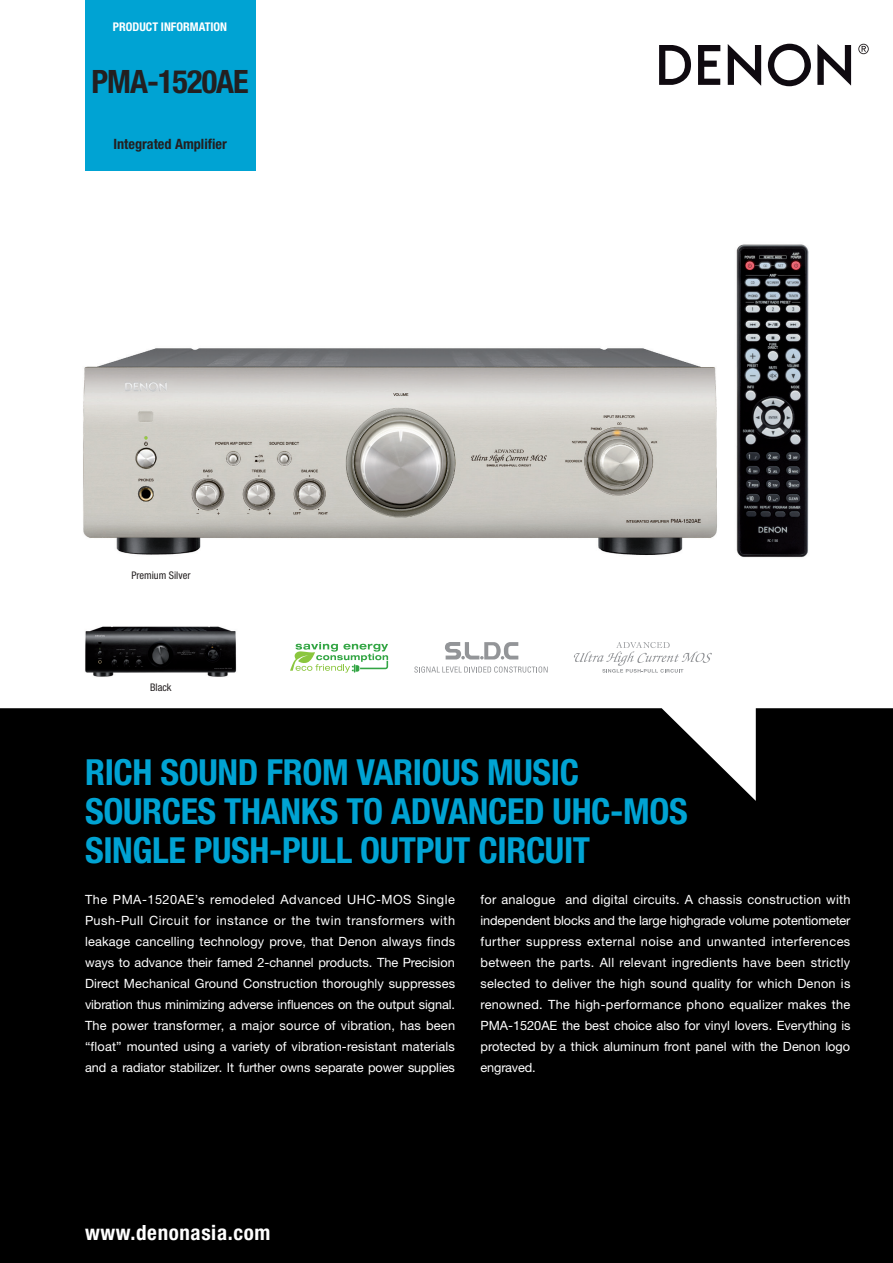
<style>
.page{position:relative;width:893px;height:1263px;background:#fff}
.page>*{position:absolute;margin:0;border:0;box-sizing:border-box;transform-origin:0 0}
.t1{font:700 condensed 36px "Helvetica Neue";letter-spacing:-.01em;color:#00a3d3}
.t2{font:700 condensed 32.25px "Helvetica Neue";letter-spacing:-.03em;color:#231f20}
.t3{font:700 condensed 21px "Helvetica Neue";letter-spacing:.03em;color:#fff}
.t4{font:700 condensed 14.25px "Helvetica Neue";color:#231f20}
.t5{font:12.75px/21px "Helvetica Neue LTW1 G";letter-spacing:-.005em;color:#fff;text-align:justify}
.t6{font:700 condensed 12px "Helvetica Neue";color:#fff}
.t7{font:condensed 10.5px "Helvetica Neue";color:#231f20}
</style>
<div class="page">
<div style="left:0;top:708px;width:893px;height:555px;background:#000"></div>
<div style="left:85px;top:0;width:170px;height:170px;background:#00a3d3"></div>
<img style="left:83px;top:244px;width:726px;height:314px">
<img style="left:85px;top:626px;width:152px;height:51px">
<svg style="left:728px;top:44px;width:33px;height:42px"></svg>
<svg style="left:698px;top:45px;width:22px;height:40px"></svg>
<svg style="left:817px;top:44px;width:34px;height:42px"></svg>
<svg style="left:659px;top:45px;width:32px;height:40px"></svg>
<svg style="left:768px;top:44px;width:43px;height:42px"></svg>
<svg style="left:858px;top:44px;width:11px;height:10px"></svg>
<svg style="left:574px;top:642px;width:138px;height:31px"></svg>
<svg style="left:414px;top:666px;width:134px;height:7px"></svg>
<svg style="left:445px;top:642px;width:73px;height:17px"></svg>
<svg style="left:290px;top:642px;width:98px;height:31px"></svg>
<p class="t6" style="left:113px;top:20px;width:116px">PRODUCT INFORMATION</p>
<h2 class="t2" style="left:92px;top:62px;width:159px">PMA-1520AE</h2>
<p class="t4" style="left:113px;top:135px;width:115px">INTEGRATED AMPLIFIER</p>
<p class="t7" style="left:131px;top:570px;width:61px">Premium Silver</p>
<p class="t7" style="left:150px;top:681px;width:23px">Black</p>
<h1 class="t1" style="left:85px;top:750px;width:115px">RICH SOUND</h1>
<h1 class="t1" style="left:266px;top:750px;width:21px">FROM</h1>
<h1 class="t1" style="left:357px;top:750px;width:36px">VARIOU</h1>
<h1 class="t1" style="left:460px;top:750px;width:104px">S MUSIC</h1>
<h1 class="t1" style="left:85px;top:789px;width:38px">SOURCE</h1>
<h1 class="t1" style="left:198px;top:789px;width:271px">S THAN KS TO ADVANCED</h1>
<h1 class="t1" style="left:553px;top:789px;width:135px">UHC-MOS</h1>
<h1 class="t1" style="left:85px;top:828px;width:295px">SINGLE PUSH-PULL OUTPUT</h1>
<h1 class="t1" style="left:478px;top:828px;width:17px">CIRCUIT</h1>
<p class="t5" style="left:85px;top:889px;width:372px">The PMA-1520AE’s remodeled Advanced UHC-MOS Single Push-Pull Circuit for instance or the twin transformers with leakage cancelling technology prove, that Denon always finds ways to advance their famed 2-channel products. The Precision Direct Mechanical Ground Construction thoroughly suppresses vibration thus minimizing adverse influences on the output signal.<br>The power transformer, a major source of vibration, has been “float” mounted using a variety of vibration-resistant materials and a radiator stabilizer. It further owns separate power supplies</p>
<p class="t5" style="left:480px;top:889px;width:372px">for analogue and digital circuits. A chassis construction with independent blocks and the large highgrade volume potentiometer further suppress external noise and unwanted interferences between the parts. All relevant ingredients have been strictly selected to deliver the high sound quality for which Denon is renowned. The high-performance phono equalizer makes the PMA-1520AE the best choice also for vinyl lovers. Everything is protected by a thick aluminum front panel with the Denon logo engraved.</p>
<h3 class="t3" style="left:85px;top:1219px;width:187px">WWW.DENONASIA.COM</h3>
</div>
